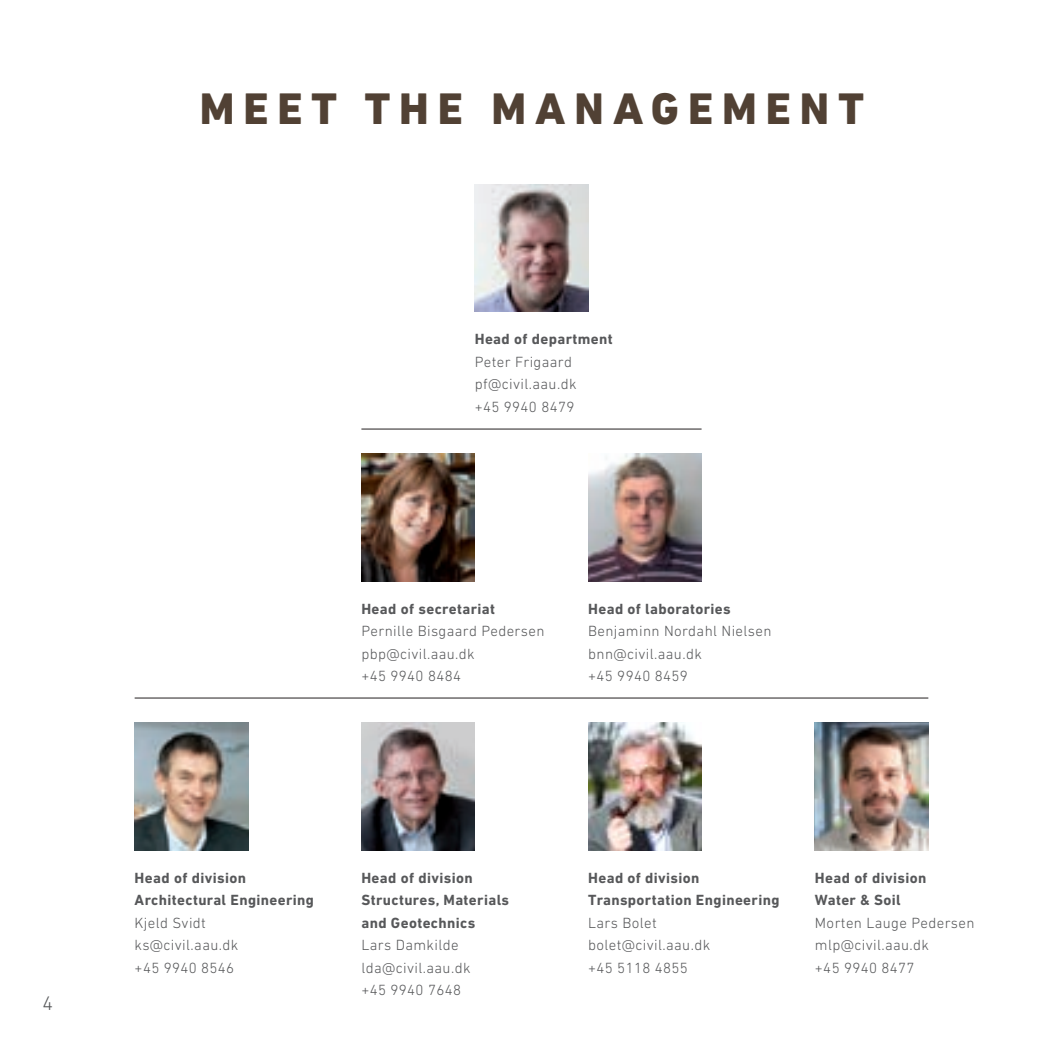
<style>
.page{position:relative;width:1063px;height:1063px;background:#fff}
.page>*{position:absolute;margin:0;border:0;box-sizing:border-box;transform-origin:0 0}
.t1{font:800 45px "DIN Next LT Pro";letter-spacing:.2em;color:#514134}
.t2{font:300 20px "DIN Next LT Pro";color:#57585a}
.t3{font:300 15px/22.5px "DIN Next LT Pro";letter-spacing:.025em;color:#57585a}
.t4{font:700 15px/22.5px "DIN Next LT Pro";letter-spacing:.025em;color:#57585a}
</style>
<div class="page">
<img style="left:135px;top:723px;width:113px;height:127px">
<img style="left:361px;top:454px;width:114px;height:127px">
<img style="left:588px;top:723px;width:114px;height:127px">
<img style="left:475px;top:184px;width:113px;height:128px">
<img style="left:361px;top:723px;width:114px;height:127px">
<img style="left:588px;top:454px;width:114px;height:127px">
<img style="left:815px;top:723px;width:113px;height:127px">
<hr style="left:135px;top:698px;width:793px;height:1px;background:#231f20">
<hr style="left:361px;top:429px;width:341px;height:1px;background:#231f20">
<h1 class="t1" style="left:200px;top:82px;width:666px">MEET THE MANAGEMENT</h1>
<h2 class="t2" style="left:43px;top:992px;width:12px">4</h2>
<p class="t4" style="left:475px;top:328px;width:139px">Head of department</p>
<p class="t3" style="left:475px;top:350px;width:103px">Peter Frigaard pf@civil.aau.dk +45 9940 8479</p>
<p class="t4" style="left:361px;top:597px;width:135px">Head of secretariat</p>
<p class="t3" style="left:361px;top:620px;width:185px">Pernille Bisgaard Pedersen pbp@civil.aau.dk<br>+45 9940 8484</p>
<p class="t4" style="left:588px;top:597px;width:144px">Head of laboratories</p>
<p class="t3" style="left:588px;top:620px;width:185px">Benjaminn Nordahl Nielsen bnn@civil.aau.dk<br>+45 9940 8459</p>
<p class="t4" style="left:135px;top:867px;width:181px">Head of division<br>Architectural Engineering</p>
<p class="t3" style="left:135px;top:911px;width:105px">Kjeld Svidt ks@civil.aau.dk +45 9940 8546</p>
<p class="t4" style="left:361px;top:867px;width:149px">Head of division<br>Structures, Materials and Geotechnics</p>
<p class="t3" style="left:361px;top:934px;width:111px">Lars Damkilde lda@civil.aau.dk +45 9940 7648</p>
<p class="t4" style="left:588px;top:867px;width:193px">Head of division<br>Transportation Engineering</p>
<p class="t3" style="left:588px;top:911px;width:123px">Lars Bolet bolet@civil.aau.dk +45 5118 4855</p>
<p class="t4" style="left:815px;top:867px;width:113px">Head of division<br>Water &amp; Soil</p>
<p class="t3" style="left:815px;top:911px;width:161px">Morten Lauge Pedersen mlp@civil.aau.dk<br>+45 9940 8477</p>
</div>
